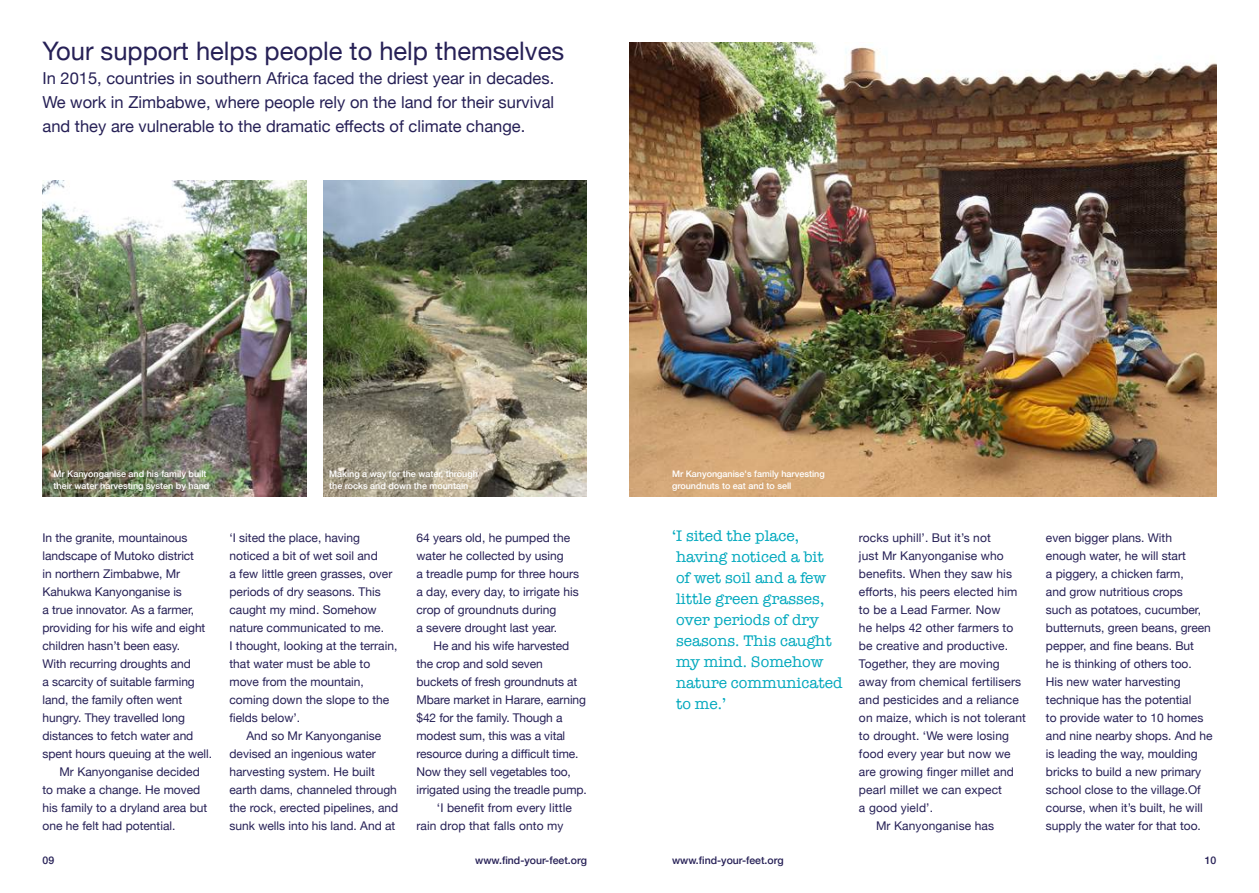
<style>
.page{position:relative;width:1259px;height:893px;background:#fff}
.page>*{position:absolute;margin:0;border:0;box-sizing:border-box;transform-origin:0 0}
.t1{font:25.5px "Helvetica Neue";color:#262056}
.t2{font:16.5px/24px "Helvetica Neue";color:#262056;text-align:justify}
.t3{font:15.75px/21px "American Typewriter";color:#01a8bd}
.t4{font:12px/18px "Helvetica Neue";color:#262056}
.t5{font:500 10.5px "Helvetica Neue";color:#262056}
.t6{font:500 9px/12px "Helvetica Neue";color:#fff}
</style>
<div class="page">
<img style="left:43px;top:181px;width:263px;height:316px">
<img style="left:629px;top:43px;width:587px;height:454px">
<img style="left:323px;top:181px;width:264px;height:316px">
<h1 class="t1" style="left:43px;top:33px;width:523px">Your support helps people to help themselves</h1>
<h2 class="t2" style="left:43px;top:68px;width:513px">In 2015, countries in southern Africa faced the driest year in decades.<br>We work in Zimbabwe, where people rely on the land for their survival and they are vulnerable to the dramatic effects of climate change.</h2>
<p class="t6" style="left:54px;top:467px;width:157px">Mr Kanyonganise and his family built their water harvesting systen by hand</p>
<p class="t6" style="left:329px;top:467px;width:150px">Making a way for the water, through the rocks and down the mountain</p>
<p class="t6" style="left:672px;top:467px;width:154px">Mr Kanyonganise's family harvesting groundnuts to eat and to sell</p>
<p class="t4" style="left:43px;top:529px;width:146px">In the granite, mountainous</p>
<p class="t4" style="left:43px;top:547px;width:153px">landscape of Mutoko district</p>
<p class="t4" style="left:43px;top:565px;width:139px">in northern Zimbabwe, Mr</p>
<p class="t4" style="left:43px;top:583px;width:141px">Kahukwa Kanyonganise is</p>
<p class="t4" style="left:43px;top:601px;width:153px">a true innovator. As a farmer,</p>
<p class="t4" style="left:43px;top:619px;width:164px">providing for his wife and eight</p>
<p class="t4" style="left:43px;top:637px;width:139px">children hasn’t been easy.</p>
<p class="t4" style="left:43px;top:655px;width:150px">With recurring droughts and</p>
<p class="t4" style="left:43px;top:673px;width:154px">a scarcity of suitable farming</p>
<p class="t4" style="left:43px;top:691px;width:141px">land, the family often went</p>
<p class="t4" style="left:43px;top:709px;width:144px">hungry. They travelled long</p>
<p class="t4" style="left:43px;top:727px;width:152px">distances to fetch water and</p>
<p class="t4" style="left:43px;top:745px;width:171px">spent hours queuing at the well.</p>
<p class="t4" style="left:60px;top:763px;width:142px">Mr Kanyonganise decided</p>
<p class="t4" style="left:43px;top:781px;width:159px">to make a change. He moved</p>
<p class="t4" style="left:43px;top:799px;width:166px">his family to a dryland area but</p>
<p class="t4" style="left:43px;top:817px;width:134px">one he felt had potential.</p>
<p class="t4" style="left:229px;top:529px;width:169px">‘I sited the place, having noticed a bit of wet soil and<br>a few little green grasses, over periods of dry seasons. This caught my mind. Somehow nature communicated to me.<br>I thought, looking at the terrain, that water must be able to move from the mountain, coming down the slope to the fields below’.</p>
<p class="t4" style="left:229px;top:727px;width:170px;text-indent:17px">And so Mr Kanyonganise devised an ingenious water harvesting system. He built earth dams, channeled through the rock, erected pipelines, and sunk wells into his land. And at</p>
<p class="t4" style="left:416px;top:529px;width:164px">64 years old, he pumped the water he collected by using<br>a treadle pump for three hours a day, every day, to irrigate his crop of groundnuts during<br>a severe drought last year.</p>
<p class="t4" style="left:433px;top:637px;width:137px">He and his wife harvested</p>
<p class="t4" style="left:416px;top:655px;width:128px">the crop and sold seven</p>
<p class="t4" style="left:416px;top:673px;width:162px">buckets of fresh groundnuts at</p>
<p class="t4" style="left:416px;top:691px;width:171px">Mbare market in Harare, earning</p>
<p class="t4" style="left:416px;top:709px;width:147px">$42 for the family. Though a</p>
<p class="t4" style="left:416px;top:727px;width:150px">modest sum, this was a vital</p>
<p class="t4" style="left:416px;top:745px;width:164px">resource during a difficult time.</p>
<p class="t4" style="left:416px;top:763px;width:156px">Now they sell vegetables too,</p>
<p class="t4" style="left:416px;top:781px;width:172px">irrigated using the treadle pump.</p>
<p class="t4" style="left:437px;top:799px;width:136px">‘I benefit from every little</p>
<p class="t4" style="left:416px;top:817px;width:149px">rain drop that falls onto my</p>
<h3 class="t3" style="left:672px;top:525px;width:172px">‘I sited the place, having noticed a bit<br>of wet soil and a few little green grasses, over periods of dry seasons. This caught my mind. Somehow nature communicated to me.’</h3>
<p class="t4" style="left:859px;top:529px;width:133px">rocks uphill’. But it’s not</p>
<p class="t4" style="left:859px;top:547px;width:146px">just Mr Kanyonganise who</p>
<p class="t4" style="left:859px;top:565px;width:155px">benefits. When they saw his</p>
<p class="t4" style="left:859px;top:583px;width:160px">efforts, his peers elected him</p>
<p class="t4" style="left:859px;top:601px;width:143px">to be a Lead Farmer. Now</p>
<p class="t4" style="left:859px;top:619px;width:156px">he helps 42 other farmers to</p>
<p class="t4" style="left:859px;top:637px;width:151px">be creative and productive.</p>
<p class="t4" style="left:859px;top:655px;width:142px">Together, they are moving</p>
<p class="t4" style="left:859px;top:673px;width:164px">away from chemical fertilisers</p>
<p class="t4" style="left:859px;top:691px;width:161px">and pesticides and a reliance</p>
<p class="t4" style="left:859px;top:709px;width:168px">on maize, which is not tolerant</p>
<p class="t4" style="left:859px;top:727px;width:152px">to drought. ‘We were losing</p>
<p class="t4" style="left:859px;top:745px;width:153px">food every year but now we</p>
<p class="t4" style="left:859px;top:763px;width:157px">are growing finger millet and</p>
<p class="t4" style="left:859px;top:781px;width:145px">pearl millet we can expect</p>
<p class="t4" style="left:859px;top:799px;width:76px">a good yield’.</p>
<p class="t4" style="left:876px;top:817px;width:120px">Mr Kanyonganise has</p>
<p class="t4" style="left:1046px;top:529px;width:168px">even bigger plans. With enough water, he will start<br>a piggery, a chicken farm,<br>and grow nutritious crops<br>such as potatoes, cucumber, butternuts, green beans, green pepper, and fine beans. But<br>he is thinking of others too.<br>His new water harvesting technique has the potential<br>to provide water to 10 homes and nine nearby shops. And he is leading the way, moulding bricks to build a new primary school close to the village.Of course, when it’s built, he will supply the water for that too.</p>
<p class="t5" style="left:43px;top:851px;width:13px">09</p>
<p class="t5" style="left:475px;top:851px;width:113px">www.find-your-feet.org</p>
<p class="t5" style="left:672px;top:851px;width:113px">www.find-your-feet.org</p>
<p class="t5" style="left:1204px;top:851px;width:13px">10</p>
</div>
